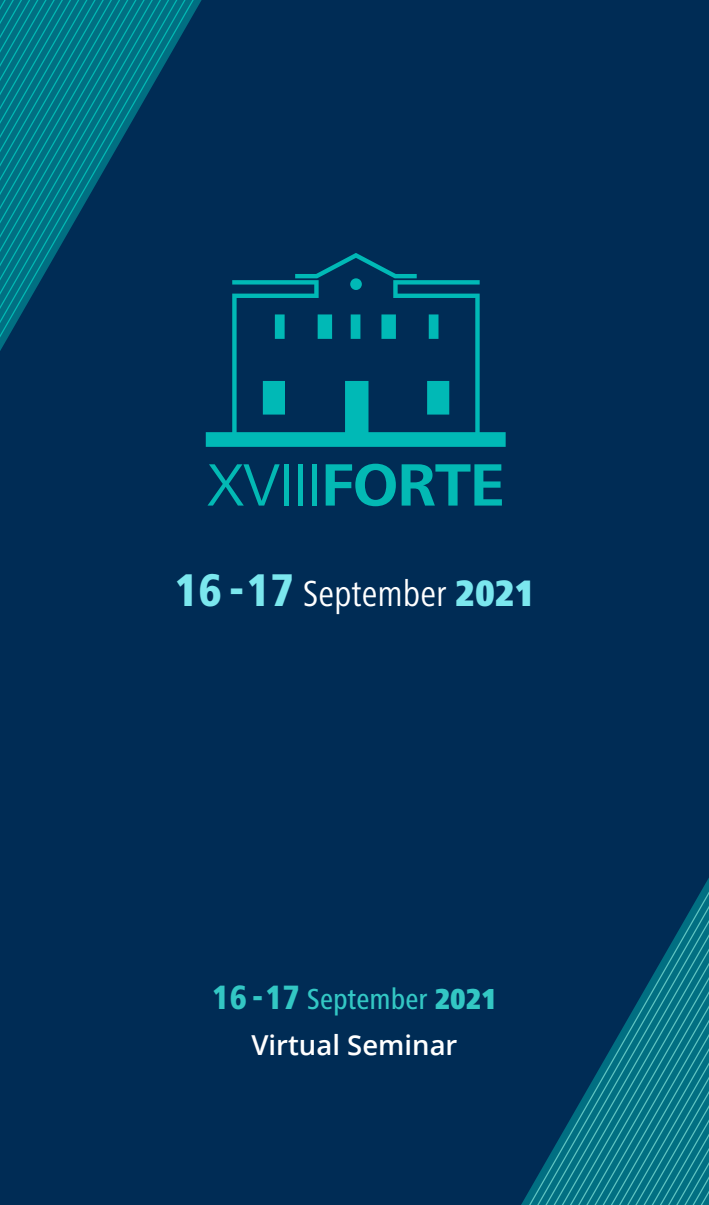
<style>
.page{position:relative;width:709px;height:1205px;background:#002c55}
.page>*{position:absolute;margin:0;border:0;box-sizing:border-box;transform-origin:0 0}
.t1{font:62px "Frutiger Next LT";letter-spacing:-.02em;color:#03b9b4}
.t2{font:condensed 37.5px "Frutiger Next LT";color:#fff}
.t3{font:500 condensed 30px "Frutiger Next LT";color:#33c7c4}
.t4{font:600 27.5px "Open Sans";color:#fff}
.s1{font-weight:700}
.s2{font-weight:800;font-size:47.5px;color:#7be7ee}
.s3{font-weight:900;font-size:38px;color:#7be7ee}
.s4{font-weight:800;font-size:35px}
.s5{font-weight:900}
</style>
<div class="page">
<svg style="left:0;top:0;width:202px;height:351px"></svg>
<svg style="left:557px;top:1132px;width:6px;height:73px"></svg>
<svg style="left:563px;top:1122px;width:6px;height:83px"></svg>
<svg style="left:569px;top:1109px;width:7px;height:96px"></svg>
<svg style="left:576px;top:1099px;width:6px;height:106px"></svg>
<svg style="left:582px;top:1088px;width:6px;height:117px"></svg>
<svg style="left:588px;top:1078px;width:6px;height:127px"></svg>
<svg style="left:594px;top:1068px;width:6px;height:137px"></svg>
<svg style="left:600px;top:1057px;width:6px;height:148px"></svg>
<svg style="left:606px;top:1045px;width:7px;height:160px"></svg>
<svg style="left:613px;top:1034px;width:6px;height:171px"></svg>
<svg style="left:619px;top:1024px;width:6px;height:181px"></svg>
<svg style="left:625px;top:878px;width:84px;height:327px"></svg>
<svg style="left:206px;top:253px;width:299px;height:194px"></svg>
<p class="t1" style="left:207px;top:451px;width:299px">XVIII<span class="s1">FORTE</span></p>
<p class="t2" style="left:174px;top:573px;width:362px"><span class="s2">16 - 17</span> September <span class="s3">2021</span></p>
<p class="t3" style="left:212px;top:982px;width:287px"><span class="s4">16 - 17</span> September <span class="s5">2021</span></p>
<p class="t4" style="left:251px;top:1026px;width:207px">Virtual Seminar</p>
</div>
